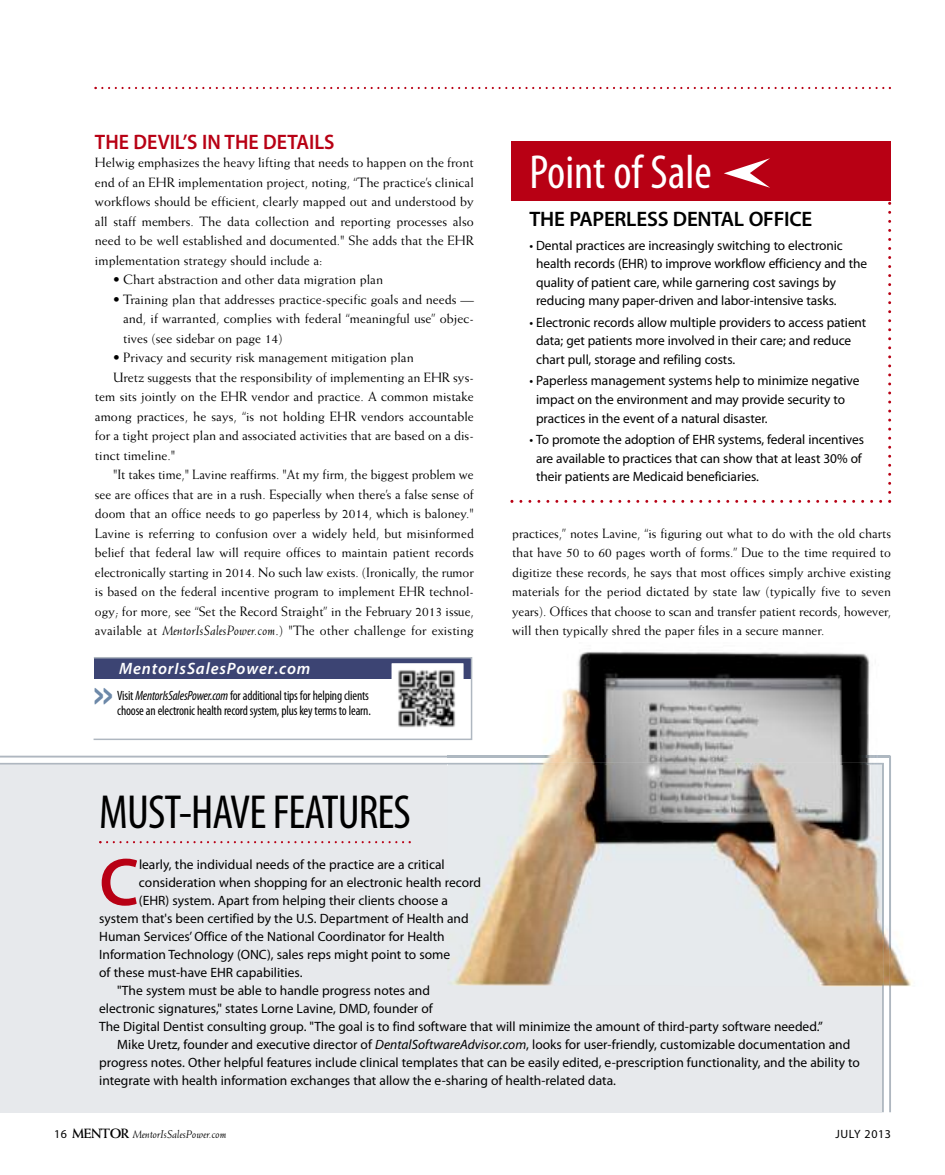
<style>
.page{position:relative;width:945px;height:1175px;background:#fff}
.page>*{position:absolute;margin:0;border:0;box-sizing:border-box;transform-origin:0 0}
.t1{font:600 67.65px "Myriad Pro";color:#b80014}
.t2{font:condensed 48px "Myriad Pro";letter-spacing:-.02em;color:#000}
.t3{font:condensed 48px "Myriad Pro";color:#fff}
.t4{font:34.5px "Cooper Black Std";color:#6c88a8;scale:.5 1}
.t5{font:600 21px "Myriad Pro";letter-spacing:-.01em;color:#000}
.t6{font:600 21px "Myriad Pro";color:#b80014;scale:.95 1}
.t7{font:italic 600 16.5px "Myriad Pro";letter-spacing:.05em;color:#fff}
.t8{font:13.5px/19.5px "Weiss Std";color:#000;text-align:justify}
.t9{font:13.5px/18.6px "Myriad Pro";letter-spacing:-.005em;color:#000}
.t10{font:condensed 13.5px/15.5px "Myriad Pro";letter-spacing:-.01em;color:#000;scale:.96 1}
.t11{font:12px "Myriad Pro";letter-spacing:.05em;color:#000}
.t12{font:italic 11.25px "Weiss Std";color:#000}
.s1{font-style:italic}
.s2{font-family:"Myriad Pro";font-style:normal;font-size:12px}
.s3{font-weight:700;font-style:normal;font-size:13.5px}
</style>
<div class="page">
<div style="left:0;top:762px;width:884px;height:351px;background:#e7e9ec"></div>
<img style="left:447px;top:651px;width:465px;height:335px">
<img style="left:447px;top:763px;width:437px;height:223px">
<svg style="left:95px;top:87px;width:796px;height:2px"></svg>
<svg style="left:99px;top:841px;width:312px;height:2px"></svg>
<svg style="left:510px;top:202px;width:381px;height:301px"></svg>
<div style="left:511px;top:142px;width:380px;height:59px;background:#b80014"></div>
<svg style="left:724px;top:158px;width:46px;height:30px"></svg>
<div style="left:94px;top:658px;width:378px;height:21px;background:#3c4473"></div>
<img style="left:392px;top:663px;width:71px;height:72px">
<div style="left:93px;top:657px;width:379px;height:83px;border:2px solid #afb7c0"></div>
<h3 class="t6" style="left:95px;top:134px;width:254px">THE DEVIL’S IN THE DETAILS</h3>
<p class="t8" style="left:95px;top:154px;width:380px">Helwig emphasizes the heavy lifting that needs to happen on the front end of an EHR implementation project, noting, “The practice’s clinical workflows should be efficient, clearly mapped out and understood by all staff members. The data collection and reporting processes also need to be well established and documented." She adds that the EHR implementation strategy should include a:</p>
<p class="t8" style="left:113px;top:271px;width:272px">• Chart abstraction and other data migration plan</p>
<p class="t8" style="left:123px;top:290px;width:352px;text-indent:-10px">• Training plan that addresses practice-specific goals and needs — and, if warranted, complies with federal “meaningful use” objec&shy;tives (see sidebar on page 14)</p>
<p class="t8" style="left:113px;top:349px;width:302px">• Privacy and security risk management mitigation plan</p>
<p class="t8" style="left:113px;top:368px;width:362px">Uretz suggests that the responsibility of implementing an EHR sys-</p>
<p class="t8" style="left:95px;top:388px;width:380px">tem sits jointly on the EHR vendor and practice. A common mistake</p>
<p class="t8" style="left:95px;top:407px;width:380px">among practices, he says, “is not holding EHR vendors accountable</p>
<p class="t8" style="left:95px;top:427px;width:380px">for a tight project plan and associated activities that are based on a dis-</p>
<p class="t8" style="left:95px;top:446px;width:82px">tinct timeline."</p>
<p class="t8" style="left:113px;top:466px;width:362px">"It takes time," Lavine reaffirms. "At my firm, the biggest problem we</p>
<p class="t8" style="left:95px;top:485px;width:380px">see are offices that are in a rush. Especially when there’s a false sense of</p>
<p class="t8" style="left:95px;top:505px;width:380px">doom that an office needs to go paperless by 2014, which is baloney."</p>
<p class="t8" style="left:95px;top:524px;width:380px">Lavine is referring to confusion over a widely held, but misinformed</p>
<p class="t8" style="left:95px;top:544px;width:380px">belief that federal law will require offices to maintain patient records</p>
<p class="t8" style="left:95px;top:563px;width:380px">electronically starting in 2014. No such law exists. (Ironically, the rumor</p>
<p class="t8" style="left:95px;top:583px;width:380px">is based on the federal incentive program to implement EHR technol-</p>
<p class="t8" style="left:95px;top:602px;width:380px">ogy; for more, see “Set the Record Straight” in the February 2013 issue,</p>
<p class="t8" style="left:95px;top:622px;width:380px">available at <span class="s1">MentorIsSalesPower.com</span>.) "The other challenge for existing</p>
<p class="t7" style="left:119px;top:662px;width:193px">MentorIsSalesPower.com</p>
<h3 class="t4" style="left:94px;top:681px;width:41px">&gt;&gt;</h3>
<p class="t10" style="left:117px;top:688px;width:266px">Visit <span class="s1">MentorIsSalesPower.com</span> for additional tips for helping clients choose an electronic health record system, plus key terms to learn.</p>
<h2 class="t3" style="left:529px;top:154px;width:184px">Point of Sale</h2>
<h3 class="t5" style="left:530px;top:211px;width:284px">THE PAPERLESS DENTAL OFFICE</h3>
<p class="t9" style="left:536px;top:237px;width:332px;text-indent:-7px">• Dental practices are increasingly switching to electronic health records (EHR) to improve workflow efficiency and the quality of patient care, while garnering cost savings by reducing many paper-driven and labor-intensive tasks.</p>
<p class="t9" style="left:536px;top:314px;width:332px;text-indent:-7px">• Electronic records allow multiple providers to access patient data; get patients more involved in their care; and reduce chart pull, storage and refiling costs.</p>
<p class="t9" style="left:536px;top:373px;width:325px;text-indent:-7px">• Paperless management systems help to minimize negative impact on the environment and may provide security to practices in the event of a natural disaster.</p>
<p class="t9" style="left:536px;top:431px;width:329px;text-indent:-7px">• To promote the adoption of EHR systems, federal incentives are available to practices that can show that at least 30% of their patients are Medicaid beneficiaries.</p>
<p class="t8" style="left:512px;top:524px;width:380px">practices,” notes Lavine, “is figuring out what to do with the old charts that have 50 to 60 pages worth of forms.” Due to the time required to digitize these records, he says that most offices simply archive existing materials for the period dictated by state law (typically five to seven years). Offices that choose to scan and transfer patient records, however, will then typically shred the paper files in a secure manner.</p>
<h2 class="t2" style="left:99px;top:794px;width:313px">MUST-HAVEFEATURES</h2>
<h1 class="t1" style="left:99px;top:856px;width:41px">C</h1>
<p class="t9" style="left:139px;top:856px;width:307px">learly, the individual needs of the practice are a critical</p>
<p class="t9" style="left:139px;top:874px;width:344px">consideration when shopping for an electronic health record</p>
<p class="t9" style="left:139px;top:892px;width:311px">(EHR) system. Apart from helping their clients choose a</p>
<p class="t9" style="left:99px;top:910px;width:371px">system that's been certified by the U.S. Department of Health and</p>
<p class="t9" style="left:99px;top:928px;width:347px">Human Services’Office of the National Coordinator for Health</p>
<p class="t9" style="left:99px;top:946px;width:353px">Information Technology (ONC), sales reps might point to some</p>
<p class="t9" style="left:99px;top:964px;width:205px">of these must-have EHR capabilities.</p>
<p class="t9" style="left:117px;top:982px;width:314px">"The system must be able to handle progress notes and</p>
<p class="t9" style="left:99px;top:1000px;width:335px">electronic signatures," states Lorne Lavine, DMD, founder of</p>
<p class="t9" style="left:99px;top:1018px;width:725px">The Digital Dentist consulting group. "The goal is to find software that will minimize the amount of third-party software needed.”</p>
<p class="t9" style="left:117px;top:1036px;width:735px">Mike Uretz, founder and executive director of <span class="s1">DentalSoftwareAdvisor.com</span>, looks for user-friendly, customizable documentation and</p>
<p class="t9" style="left:99px;top:1054px;width:762px">progress notes. Other helpful features include clinical templates that can be easily edited, e-prescription functionality, and the ability to</p>
<p class="t9" style="left:99px;top:1072px;width:518px">integrate with health information exchanges that allow the e-sharing of health-related data.</p>
<p class="t12" style="left:54px;top:1129px;width:174px"><span class="s2">16</span> <span class="s3">MENTOR</span> MentorIsSalesPower.com</p>
<p class="t11" style="left:835px;top:1129px;width:57px">JULY 2013</p>
</div>
